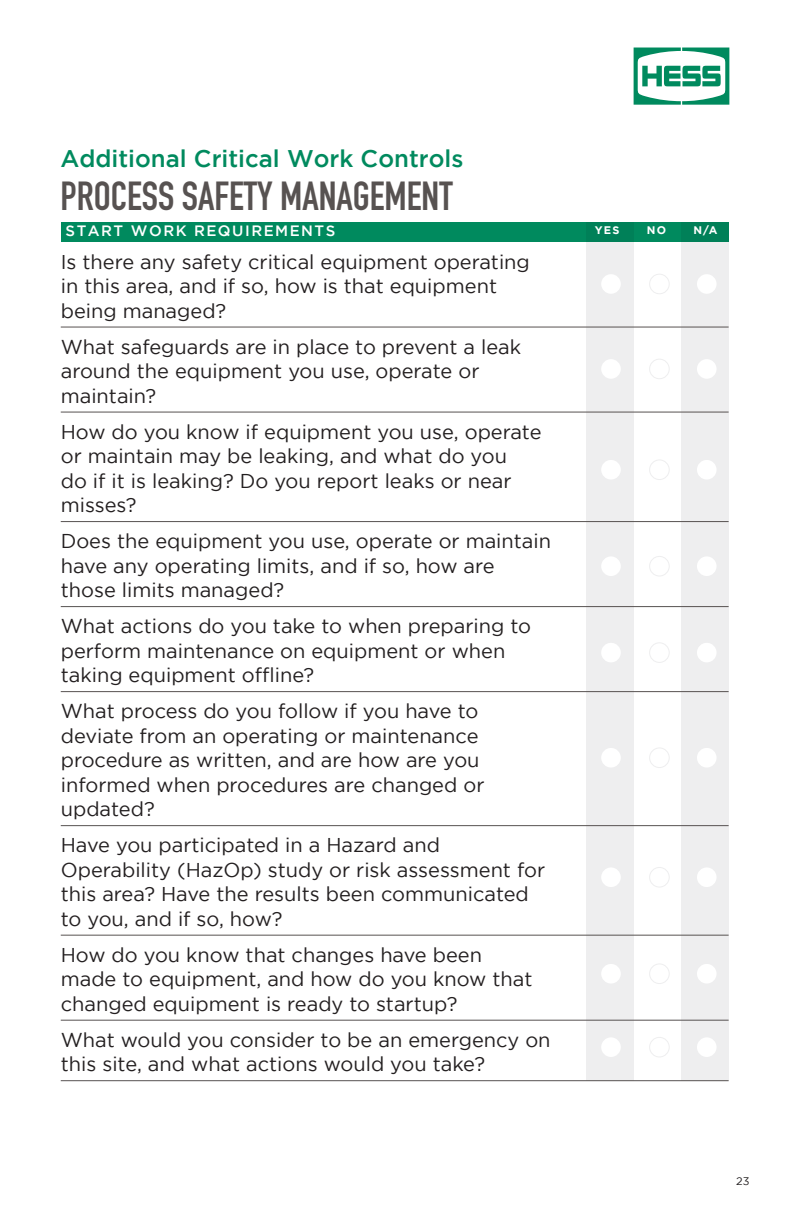
<style>
.page{position:relative;width:792px;height:1224px;background:#fff}
.page>*{position:absolute;margin:0;border:0;box-sizing:border-box;transform-origin:0 0}
.t1{font:700 40px "DIN Condensed";color:#575251}
.t2{font:500 24px "Gotham";color:#008a5e}
.t3{font:20px/24.4px "Gotham";color:#231f20}
.t4{font:500 15px "Gotham";letter-spacing:.1em;color:#fff}
.t5{font:700 11px "Gotham";color:#fff}
.t6{font:11px "Gotham";color:#231f20}
</style>
<div class="page">
<svg style="left:634px;top:48px;width:95px;height:57px"></svg>
<div style="left:61px;top:222px;width:668px;height:19px;background:#008a5e"></div>
<div style="left:681px;top:222px;width:48px;height:859px;background:#eeeeef"></div>
<div style="left:586px;top:222px;width:48px;height:859px;background:#eeeeef"></div>
<hr style="left:61px;top:327px;width:668px;height:1px;background:#575251">
<hr style="left:61px;top:412px;width:668px;height:1px;background:#575251">
<hr style="left:61px;top:521px;width:668px;height:1px;background:#575251">
<hr style="left:61px;top:606px;width:668px;height:1px;background:#575251">
<hr style="left:61px;top:691px;width:668px;height:1px;background:#575251">
<hr style="left:61px;top:825px;width:668px;height:1px;background:#575251">
<hr style="left:61px;top:935px;width:668px;height:1px;background:#575251">
<hr style="left:61px;top:1020px;width:668px;height:1px;background:#575251">
<hr style="left:61px;top:1080px;width:668px;height:1px;background:#575251">
<div style="left:601px;top:274px;width:20px;height:20px;background:#fff;border-radius:50%"></div>
<div style="left:697px;top:274px;width:20px;height:20px;background:#fff;border-radius:50%"></div>
<div style="left:649px;top:274px;width:21px;height:20px;border:1px solid #eeeeef;border-radius:50%"></div>
<div style="left:601px;top:359px;width:20px;height:20px;background:#fff;border-radius:50%"></div>
<div style="left:697px;top:359px;width:20px;height:20px;background:#fff;border-radius:50%"></div>
<div style="left:649px;top:359px;width:21px;height:20px;border:1px solid #eeeeef;border-radius:50%"></div>
<div style="left:601px;top:460px;width:20px;height:20px;background:#fff;border-radius:50%"></div>
<div style="left:697px;top:460px;width:20px;height:20px;background:#fff;border-radius:50%"></div>
<div style="left:649px;top:459px;width:21px;height:21px;border:1px solid #eeeeef;border-radius:50%"></div>
<div style="left:601px;top:556px;width:20px;height:20px;background:#fff;border-radius:50%"></div>
<div style="left:697px;top:556px;width:20px;height:20px;background:#fff;border-radius:50%"></div>
<div style="left:649px;top:556px;width:21px;height:21px;border:1px solid #eeeeef;border-radius:50%"></div>
<div style="left:601px;top:643px;width:20px;height:19px;background:#fff;border-radius:50%"></div>
<div style="left:697px;top:643px;width:20px;height:19px;background:#fff;border-radius:50%"></div>
<div style="left:649px;top:642px;width:21px;height:21px;border:1px solid #eeeeef;border-radius:50%"></div>
<div style="left:601px;top:748px;width:20px;height:20px;background:#fff;border-radius:50%"></div>
<div style="left:697px;top:748px;width:20px;height:20px;background:#fff;border-radius:50%"></div>
<div style="left:649px;top:747px;width:21px;height:21px;border:1px solid #eeeeef;border-radius:50%"></div>
<div style="left:601px;top:867px;width:20px;height:20px;background:#fff;border-radius:50%"></div>
<div style="left:697px;top:867px;width:20px;height:20px;background:#fff;border-radius:50%"></div>
<div style="left:649px;top:867px;width:21px;height:21px;border:1px solid #eeeeef;border-radius:50%"></div>
<div style="left:601px;top:964px;width:20px;height:20px;background:#fff;border-radius:50%"></div>
<div style="left:697px;top:964px;width:20px;height:20px;background:#fff;border-radius:50%"></div>
<div style="left:649px;top:963px;width:21px;height:21px;border:1px solid #eeeeef;border-radius:50%"></div>
<div style="left:601px;top:1037px;width:20px;height:20px;background:#fff;border-radius:50%"></div>
<div style="left:697px;top:1037px;width:20px;height:20px;background:#fff;border-radius:50%"></div>
<div style="left:649px;top:1037px;width:21px;height:20px;border:1px solid #eeeeef;border-radius:50%"></div>
<p class="t2" style="left:60px;top:145px;width:404px">Additional Critical Work Controls</p>
<p class="t1" style="left:60px;top:169px;width:394px">PROCESS SAFETY MANAGEMENT</p>
<p class="t4" style="left:66px;top:222px;width:271px">START WORK REQUIREMENTS</p>
<p class="t3" style="left:61px;top:249px;width:471px">Is there any safety critical equipment operating in this area, and if so, how is that equipment being managed?</p>
<p class="t3" style="left:61px;top:334px;width:462px">What safeguards are in place to prevent a leak around the equipment you use, operate or maintain?</p>
<p class="t3" style="left:61px;top:419px;width:482px">How do you know if equipment you use, operate or maintain may be leaking, and what do you<br>do if it is leaking? Do you report leaks or near misses?</p>
<p class="t3" style="left:61px;top:529px;width:492px">Does the equipment you use, operate or maintain have any operating limits, and if so, how are those limits managed?</p>
<p class="t3" style="left:61px;top:614px;width:472px">What actions do you take to when preparing to perform maintenance on equipment or when taking equipment offline?</p>
<p class="t3" style="left:61px;top:699px;width:425px">What process do you follow if you have to deviate from an operating or maintenance procedure as written, and are how are you informed when procedures are changed or updated?</p>
<p class="t3" style="left:61px;top:833px;width:486px">Have you participated in a Hazard and Operability (HazOp) study or risk assessment for this area? Have the results been communicated to you, and if so, how?</p>
<p class="t3" style="left:61px;top:942px;width:473px">How do you know that changes have been made to equipment, and how do you know that changed equipment is ready to startup?</p>
<p class="t3" style="left:61px;top:1027px;width:491px">What would you consider to be an emergency on this site, and what actions would you take?</p>
<p class="t5" style="left:595px;top:223px;width:26px">YES</p>
<p class="t5" style="left:647px;top:223px;width:21px">NO</p>
<p class="t5" style="left:694px;top:223px;width:26px">N/A</p>
<p class="t6" style="left:736px;top:1175px;width:15px">23</p>
</div>
